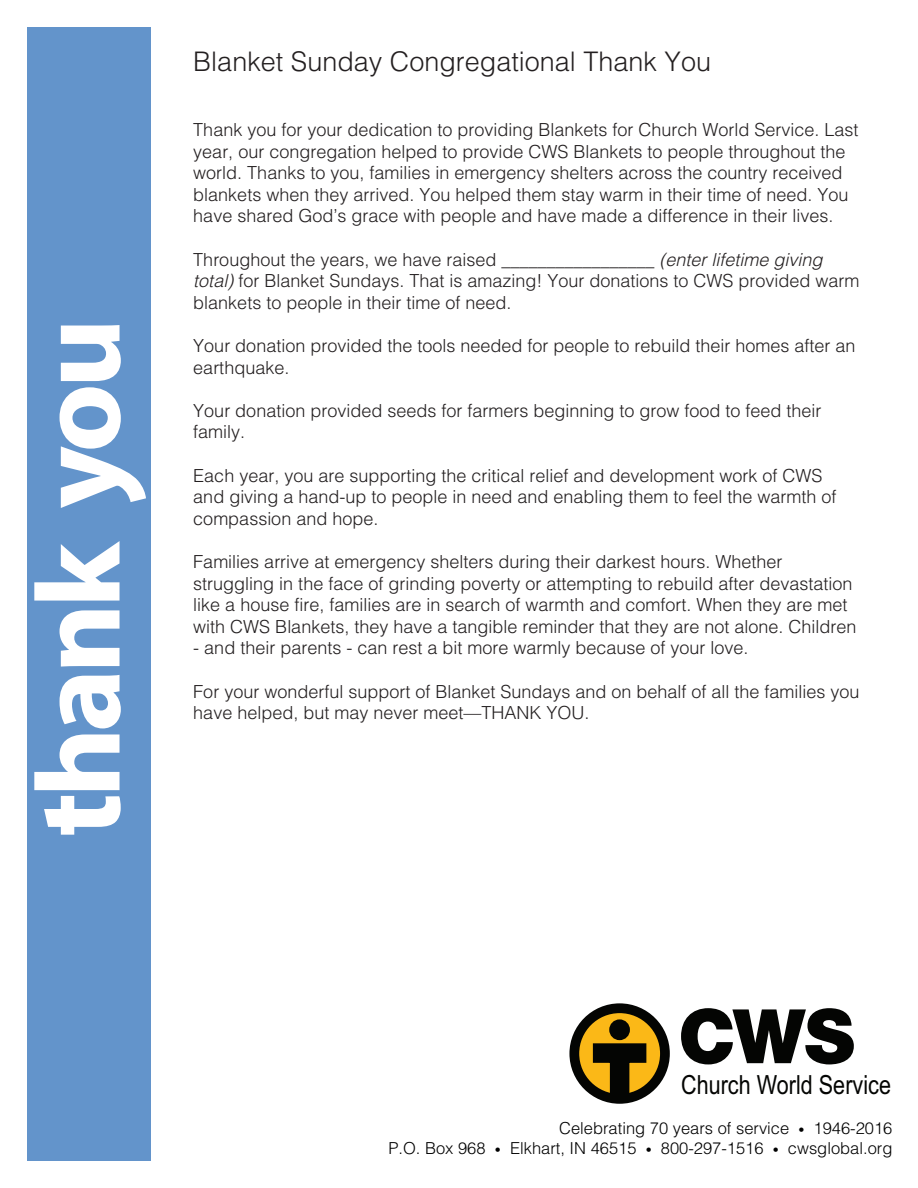
<style>
.page{position:relative;width:918px;height:1188px;background:#fff}
.page>*{position:absolute;margin:0;border:0;box-sizing:border-box;transform-origin:0 0}
.t1{font:700 120px "Myriad Pro";letter-spacing:-.04em;color:#fff}
.t2{font:300 27px "Helvetica LT Std";color:#231f20}
.t3{font:26.4px "Arial Narrow";color:#040503}
.t4{font:300 18px/21.6px "Helvetica LT Std";color:#231f20}
.t5{font:300 16.5px "Helvetica LT Std";color:#000}
.s1{font-style:italic}
.s2{font-size:12px}
</style>
<div class="page">
<div style="left:27px;top:27px;width:123px;height:1134px;background:#6394cb"></div>
<svg style="left:574px;top:1008px;width:91px;height:91px;background:#cc9513"></svg>
<div style="left:569px;top:1003px;width:101px;height:101px;border:10px solid #040503;border-radius:50%"></div>
<div style="left:610px;top:1054px;width:19px;height:45px;background:#040503"></div>
<div style="left:593px;top:1043px;width:53px;height:20px;background:#040503"></div>
<div style="left:611px;top:1021px;width:17px;height:18px;background:#040503;border-radius:50%"></div>
<div style="left:609px;top:1019px;width:21px;height:21px;border:3px solid #040503;border-radius:50%"></div>
<svg style="left:681px;top:1008px;width:173px;height:56px"></svg>
<p class="t1" style="left:1px;top:837px;width:520px;rotate:-90deg">thank you</p>
<p class="t2" style="left:193px;top:45px;width:519px">Blanket Sunday Congregational Thank You</p>
<p class="t4" style="left:193px;top:119px;width:667px">Thank you for your dedication to providing Blankets for Church World Service. Last year, our congregation helped to provide CWS Blankets to people throughout the world. Thanks to you, families in emergency shelters across the country received blankets when they arrived. You helped them stay warm in their time of need. You have shared God’s grace with people and have made a difference in their lives.</p>
<p class="t4" style="left:193px;top:248px;width:668px">Throughout the years, we have raised _________________ <span class="s1">(enter lifetime giving total)</span> for Blanket Sundays. That is amazing! Your donations to CWS provided warm blankets to people in their time of need.</p>
<p class="t4" style="left:193px;top:335px;width:664px">Your donation provided the tools needed for people to rebuild their homes after an earthquake.</p>
<p class="t4" style="left:193px;top:399px;width:630px">Your donation provided seeds for farmers beginning to grow food to feed their family.</p>
<p class="t4" style="left:193px;top:464px;width:645px">Each year, you are supporting the critical relief and development work of CWS and giving a hand-up to people in need and enabling them to feel the warmth of compassion and hope.</p>
<p class="t4" style="left:193px;top:551px;width:665px">Families arrive at emergency shelters during their darkest hours. Whether struggling in the face of grinding poverty or attempting to rebuild after devastation like a house fire, families are in search of warmth and comfort. When they are met with CWS Blankets, they have a tangible reminder that they are not alone. Children</p>
<p class="t4" style="left:193px;top:637px;width:557px">- and their parents - can rest a bit more warmly because of your love.</p>
<p class="t4" style="left:193px;top:680px;width:668px">For your wonderful support of Blanket Sundays and on behalf of all the families you have helped, but may never meet—THANK YOU.</p>
<p class="t3" style="left:681px;top:1065px;width:211px">Church World Service</p>
<p class="t5" style="left:559px;top:1118px;width:335px">Celebrating 70 years of service <span class="s2">•</span> 1946-2016</p>
<p class="t5" style="left:388px;top:1138px;width:506px">P.O. Box 968 <span class="s2">•</span> Elkhart, IN 46515 <span class="s2">•</span> 800-297-1516 <span class="s2">•</span> cwsglobal.org</p>
</div>
